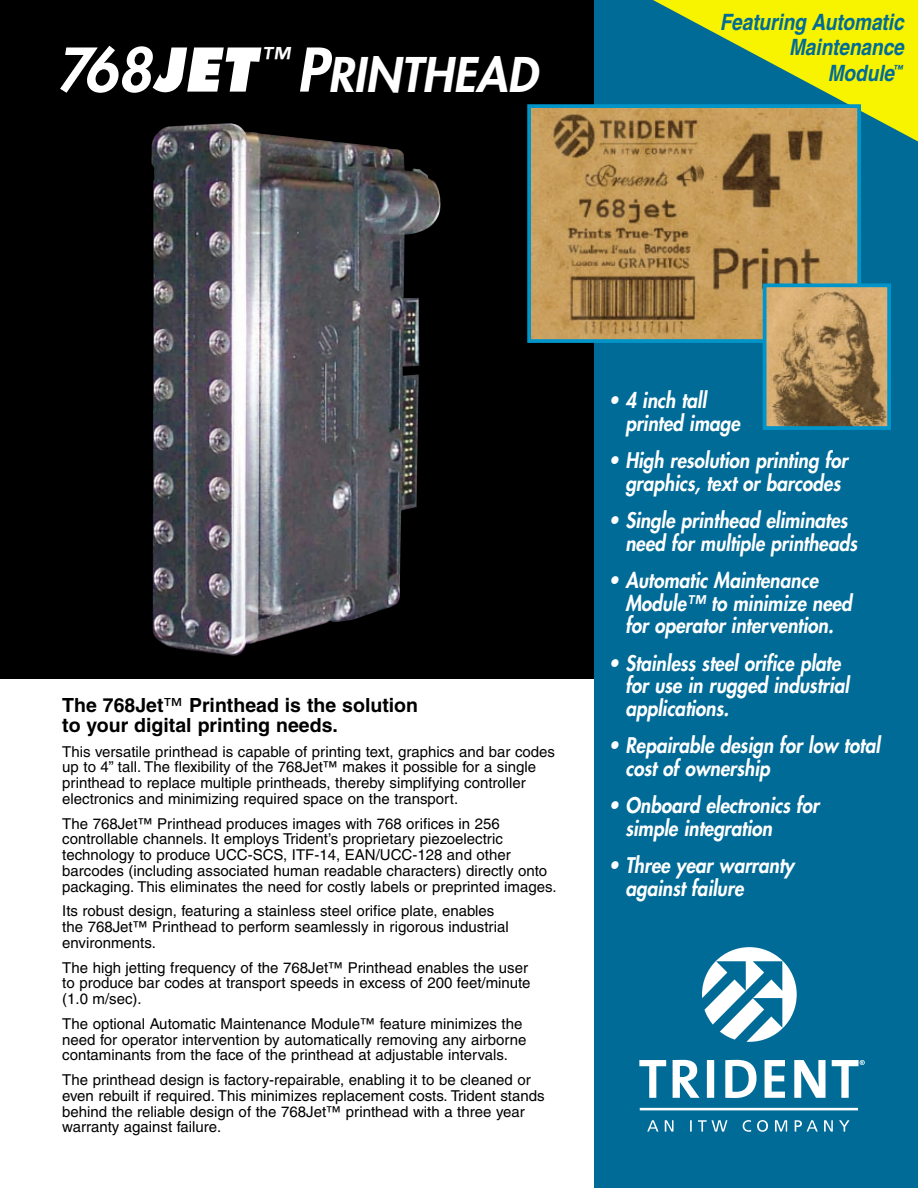
<style>
.page{position:relative;width:918px;height:1188px;background:#fff}
.page>*{position:absolute;margin:0;border:0;box-sizing:border-box;transform-origin:0 0}
.t1{font:italic 800 46.5px "Futura";color:#fff}
.t2{font:italic 700 22.5px/25.5px "Helvetica";letter-spacing:-.005em;color:#006b97;text-align:right;scale:.85 1}
.t3{font:italic 800 21px/22.5px "Futura";color:#fff;scale:.9 1}
.t4{font:700 19.5px/19.5px "Helvetica";color:#000}
.t5{font:15px/15.8px "Helvetica";color:#000}
.s1{font-size:58.5px}
.s2{font-weight:400}
</style>
<div class="page">
<div style="left:594px;top:0;width:324px;height:1188px;background:#006b97"></div>
<svg style="left:702px;top:947px;width:95px;height:95px"></svg>
<svg style="left:639px;top:1060px;width:226px;height:72px"></svg>
<div style="left:0;top:0;width:594px;height:679px;background:#000"></div>
<img style="left:151px;top:123px;width:290px;height:533px">
<svg style="left:653px;top:0;width:265px;height:142px"></svg>
<img style="left:532px;top:109px;width:324px;height:229px">
<div style="left:527px;top:104px;width:334px;height:239px;border:4px solid #0094c9"></div>
<img style="left:768px;top:288px;width:118px;height:137px">
<div style="left:763px;top:283px;width:128px;height:147px;border:4px solid #0094c9"></div>
<h1 class="t1" style="left:57px;top:53px;width:482px"><span class="s1">768</span><span class="s1">JET</span> <sup>™</sup> <span class="s1">P</span>RINTHEAD</h1>
<h2 class="t2" style="left:720px;top:11px;width:218px">Featuring Automatic<br>Maintenance<br>Module<sup>™</sup></h2>
<h3 class="t4" style="left:62px;top:697px;width:357px">The 768Jet<span class="s2">™</span> Printhead is the solution to your digital printing needs.</h3>
<p class="t5" style="left:62px;top:745px;width:494px">This versatile printhead is capable of printing text, graphics and bar codes up to 4” tall. The flexibility of the 768Jet™ makes it possible for a single printhead to replace multiple printheads, thereby simplifying controller electronics and minimizing required space on the transport.</p>
<p class="t5" style="left:62px;top:817px;width:496px">The 768Jet™ Printhead produces images with 768 orifices in 256 controllable channels. It employs Trident’s proprietary piezoelectric technology to produce UCC-SCS, ITF-14, EAN/UCC-128 and other barcodes (including associated human readable characters) directly onto packaging. This eliminates the need for costly labels or preprinted images.</p>
<p class="t5" style="left:62px;top:905px;width:448px">Its robust design, featuring a stainless steel orifice plate, enables the 768Jet™ Printhead to perform seamlessly in rigorous industrial environments.</p>
<p class="t5" style="left:62px;top:961px;width:470px">The high jetting frequency of the 768Jet™ Printhead enables the user to produce bar codes at transport speeds in excess of 200 feet/minute (1.0 m/sec).</p>
<p class="t5" style="left:62px;top:1017px;width:466px">The optional Automatic Maintenance Module™ feature minimizes the need for operator intervention by automatically removing any airborne contaminants from the face of the printhead at adjustable intervals.</p>
<p class="t5" style="left:62px;top:1073px;width:484px">The printhead design is factory-repairable, enabling it to be cleaned or even rebuilt if required. This minimizes replacement costs. Trident stands behind the reliable design of the 768Jet™ printhead with a three year warranty against failure.</p>
<h3 class="t3" style="left:625px;top:391px;width:129px;text-indent:-17px">• 4 inch tall printed image</h3>
<h3 class="t3" style="left:609px;top:451px;width:267px;text-align:center">• High resolution printing for graphics, text or barcodes</h3>
<h3 class="t3" style="left:625px;top:511px;width:259px;text-indent:-17px">• Single printhead eliminates need for multiple printheads</h3>
<h3 class="t3" style="left:625px;top:571px;width:253px;text-indent:-17px">• Automatic Maintenance<br>Module™ to minimize need for operator intervention.</h3>
<h3 class="t3" style="left:625px;top:653px;width:250px;text-indent:-17px">• Stainless steel orifice plate for use in rugged industrial applications.</h3>
<h3 class="t3" style="left:625px;top:736px;width:284px;text-indent:-17px">• Repairable design for low total cost of ownership</h3>
<h3 class="t3" style="left:625px;top:796px;width:217px;text-indent:-17px">• Onboard electronics for simple integration</h3>
<h3 class="t3" style="left:625px;top:856px;width:189px;text-indent:-17px">• Three year warranty against failure</h3>
</div>
